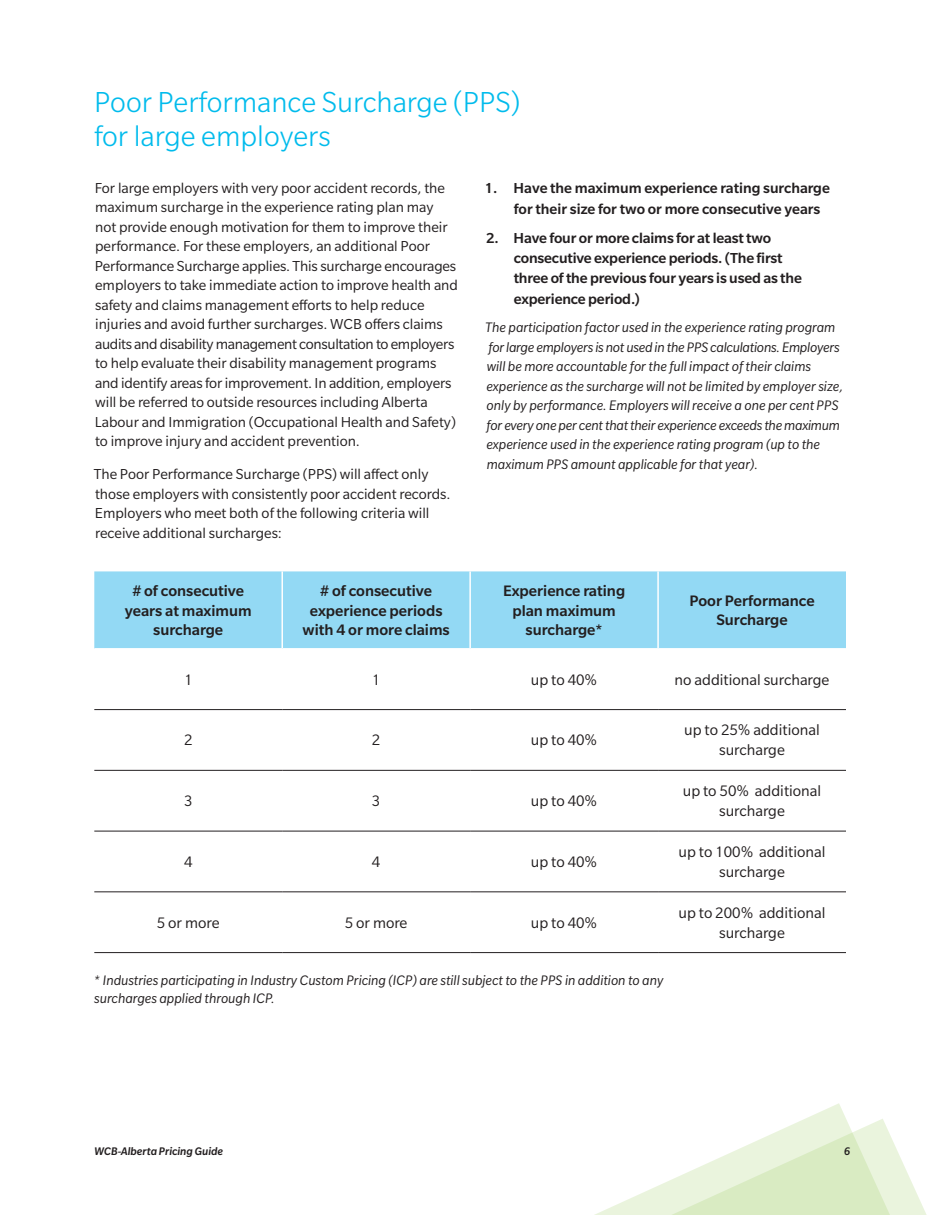
<style>
.page{position:relative;width:945px;height:1215px;background:#fff}
.page>*{position:absolute;margin:0;border:0;box-sizing:border-box;transform-origin:0 0}
.t1{font:300 31.5px/34.5px "Slate Std";color:#00bbec}
.t2{font:16.5px/19.8px "Slate Std";color:#231f20;text-align:center}
.t3{font:500 16.5px/19.8px "Slate Std";color:#231f20;text-align:center}
.t4{font:15.75px/19.5px "Slate Std";color:#231f20}
.t5{font:500 15.75px/20.2px "Slate Std";letter-spacing:-.01em;color:#231f20}
.t6{font:italic 15px/19.5px "Slate Std";color:#231f20}
.t7{font:italic 500 12px "Slate Std";color:#231f20}
</style>
<div class="page">
<svg style="left:594px;top:1103px;width:333px;height:112px"></svg>
<div style="left:94px;top:571px;width:752px;height:77px;background:#93d9f4"></div>
<hr style="left:281px;top:571px;width:2px;height:77px;background:#fff">
<hr style="left:469px;top:571px;width:2px;height:77px;background:#fff">
<hr style="left:657px;top:571px;width:2px;height:77px;background:#fff">
<hr style="left:94px;top:709px;width:188px;height:1px;background:#231f20">
<hr style="left:282px;top:709px;width:188px;height:1px;background:#231f20">
<hr style="left:470px;top:709px;width:188px;height:1px;background:#231f20">
<hr style="left:658px;top:709px;width:188px;height:1px;background:#231f20">
<hr style="left:94px;top:770px;width:188px;height:1px;background:#231f20">
<hr style="left:282px;top:770px;width:188px;height:1px;background:#231f20">
<hr style="left:470px;top:770px;width:188px;height:1px;background:#231f20">
<hr style="left:658px;top:770px;width:188px;height:1px;background:#231f20">
<hr style="left:94px;top:831px;width:188px;height:1px;background:#231f20">
<hr style="left:282px;top:831px;width:188px;height:1px;background:#231f20">
<hr style="left:470px;top:831px;width:188px;height:1px;background:#231f20">
<hr style="left:658px;top:831px;width:188px;height:1px;background:#231f20">
<hr style="left:94px;top:891px;width:188px;height:1px;background:#231f20">
<hr style="left:282px;top:891px;width:188px;height:1px;background:#231f20">
<hr style="left:470px;top:891px;width:188px;height:1px;background:#231f20">
<hr style="left:658px;top:891px;width:188px;height:1px;background:#231f20">
<hr style="left:94px;top:952px;width:188px;height:1px;background:#231f20">
<hr style="left:282px;top:952px;width:188px;height:1px;background:#231f20">
<hr style="left:470px;top:952px;width:188px;height:1px;background:#231f20">
<hr style="left:658px;top:952px;width:188px;height:1px;background:#231f20">
<h1 class="t1" style="left:94px;top:84px;width:428px">Poor Performance Surcharge (PPS) for large employers</h1>
<p class="t4" style="left:95px;top:178px;width:365px">For large employers with very poor accident records, the maximum surcharge in the experience rating plan may not provide enough motivation for them to improve their performance. For these employers, an additional Poor Performance Surcharge applies. This surcharge encourages employers to take immediate action to improve health and safety and claims management efforts to help reduce injuries and avoid further surcharges. WCB offers claims audits and disability management consultation to employers to help evaluate their disability management programs and identify areas for improvement. In addition, employers will be referred to outside resources including Alberta Labour and Immigration (Occupational Health and Safety) to improve injury and accident prevention.</p>
<p class="t4" style="left:94px;top:464px;width:358px">The Poor Performance Surcharge (PPS) will affect only those employers with consistently poor accident records.<br>Employers who meet both of the following criteria will receive additional surcharges:</p>
<p class="t5" style="left:514px;top:178px;width:318px;text-indent:-29px">1. Have the maximum experience rating surcharge for their size for two or more consecutive years</p>
<p class="t5" style="left:514px;top:228px;width:290px;text-indent:-28px">2. Have four or more claims for at least two consecutive experience periods. (The first three of the previous four years is used as the experience period.)</p>
<p class="t6" style="left:486px;top:318px;width:359px">The participation factor used in the experience rating program for large employers is not used in the PPS calculations. Employers will be more accountable for the full impact of their claims experience as the surcharge will not be limited by employer size, only by performance. Employers will receive a one per cent PPS for every one per cent that their experience exceeds the maximum experience used in the experience rating program (up to the maximum PPS amount applicable for that year).</p>
<p class="t3" style="left:125px;top:580px;width:129px"># of consecutive years at maximum surcharge</p>
<p class="t3" style="left:303px;top:580px;width:149px"># of consecutive experience periods with 4 or more claims</p>
<p class="t3" style="left:503px;top:580px;width:124px">Experience rating plan maximum surcharge*</p>
<p class="t3" style="left:689px;top:590px;width:127px">Poor Performance<br>Surcharge</p>
<p class="t2" style="left:184px;top:669px;width:10px">1</p>
<p class="t2" style="left:372px;top:669px;width:10px">1</p>
<p class="t2" style="left:531px;top:669px;width:68px">up to 40%</p>
<p class="t2" style="left:675px;top:669px;width:156px">no additional surcharge</p>
<p class="t2" style="left:184px;top:730px;width:10px">2</p>
<p class="t2" style="left:372px;top:730px;width:10px">2</p>
<p class="t2" style="left:531px;top:730px;width:68px">up to 40%</p>
<p class="t2" style="left:684px;top:720px;width:137px">up to 25% additional surcharge</p>
<p class="t2" style="left:184px;top:791px;width:10px">3</p>
<p class="t2" style="left:372px;top:791px;width:10px">3</p>
<p class="t2" style="left:531px;top:791px;width:68px">up to 40%</p>
<p class="t2" style="left:683px;top:781px;width:140px">up to 50% additional surcharge</p>
<p class="t2" style="left:184px;top:852px;width:10px">4</p>
<p class="t2" style="left:372px;top:852px;width:10px">4</p>
<p class="t2" style="left:531px;top:852px;width:68px">up to 40%</p>
<p class="t2" style="left:679px;top:842px;width:148px">up to 100% additional surcharge</p>
<p class="t2" style="left:157px;top:912px;width:64px">5 or more</p>
<p class="t2" style="left:345px;top:912px;width:64px">5 or more</p>
<p class="t2" style="left:531px;top:912px;width:68px">up to 40%</p>
<p class="t2" style="left:679px;top:903px;width:148px">up to 200% additional surcharge</p>
<p class="t6" style="left:94px;top:971px;width:571px;line-height:18px">* Industries participating in Industry Custom Pricing (ICP) are still subject to the PPS in addition to any surcharges applied through ICP.</p>
<p class="t7" style="left:94px;top:1145px;width:130px">WCB-Alberta Pricing Guide</p>
<p class="t7" style="left:844px;top:1145px;width:8px">6</p>
</div>
